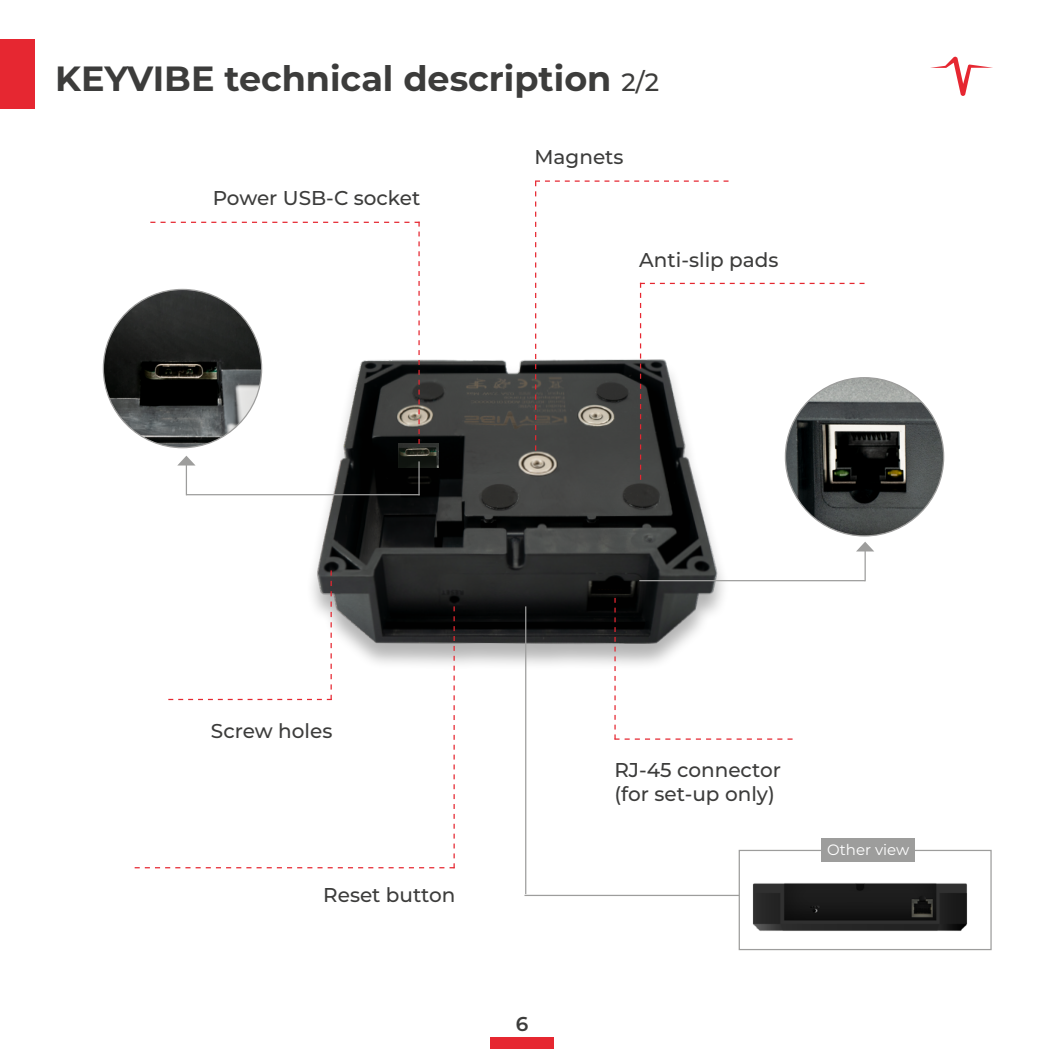
<style>
.page{position:relative;width:1049px;height:1049px;background:#fff}
.page>*{position:absolute;margin:0;border:0;box-sizing:border-box;transform-origin:0 0}
.t1{font:700 35px "Montserrat";color:#3c3c3b}
.t2{font:500 20px/24.2px "Montserrat";color:#3c3c3b}
.t3{font:600 20px "Montserrat";color:#3c3c3b}
.t4{font:15px "Montserrat";color:#fff}
.s1{font-weight:500;font-size:25px}
</style>
<div class="page">
<div style="left:490px;top:1037px;width:64px;height:12px;background:#e62731"></div>
<svg style="left:930px;top:56px;width:63px;height:40px"></svg>
<div style="left:0;top:39px;width:34px;height:69px;background:#e62731"></div>
<img style="left:298px;top:359px;width:453px;height:325px">
<div style="left:739px;top:850px;width:253px;height:100px;border:1px solid #9d9d9c"></div>
<img style="left:752px;top:883px;width:216px;height:48px">
<img style="left:785px;top:378px;width:158px;height:158px;border-radius:79px">
<img style="left:103px;top:289px;width:159px;height:159px;border-radius:79px">
<img style="left:398px;top:444px;width:41px;height:23px">
<hr style="left:525px;top:606px;width:1px;height:288px;background:#9d9d9c">
<hr style="left:524px;top:895px;width:215px;height:1px;background:#9d9d9c">
<svg style="left:150px;top:222px;width:270px;height:222px"></svg>
<svg style="left:535px;top:180px;width:329px;height:300px"></svg>
<svg style="left:614px;top:598px;width:178px;height:142px"></svg>
<svg style="left:135px;top:570px;width:320px;height:298px"></svg>
<hr style="left:639px;top:580px;width:226px;height:1px;background:#9d9d9c">
<hr style="left:864px;top:550px;width:2px;height:31px;background:#9d9d9c">
<svg style="left:856px;top:542px;width:18px;height:9px"></svg>
<hr style="left:418px;top:461px;width:2px;height:34px;background:#9d9d9c">
<hr style="left:186px;top:494px;width:234px;height:1px;background:#9d9d9c">
<hr style="left:186px;top:464px;width:1px;height:31px;background:#9d9d9c">
<svg style="left:178px;top:456px;width:17px;height:9px"></svg>
<div style="left:821px;top:838px;width:94px;height:24px;background:#9d9d9c"></div>
<h1 class="t1" style="left:55px;top:53px;width:605px">KEYVIBE technical description <span class="s1">2/2</span></h1>
<p class="t2" style="left:213px;top:185px;width:209px">Power USB-C socket</p>
<p class="t2" style="left:534px;top:144px;width:91px">Magnets</p>
<p class="t2" style="left:639px;top:247px;width:141px">Anti-slip pads</p>
<p class="t2" style="left:211px;top:718px;width:123px">Screw holes</p>
<p class="t2" style="left:323px;top:881px;width:134px">Reset button</p>
<p class="t3" style="left:516px;top:1009px;width:14px">6</p>
<p class="t2" style="left:614px;top:757px;width:168px">RJ-45 connector (for set-up only)</p>
<p class="t4" style="left:827px;top:839px;width:84px">Other view</p>
</div>
